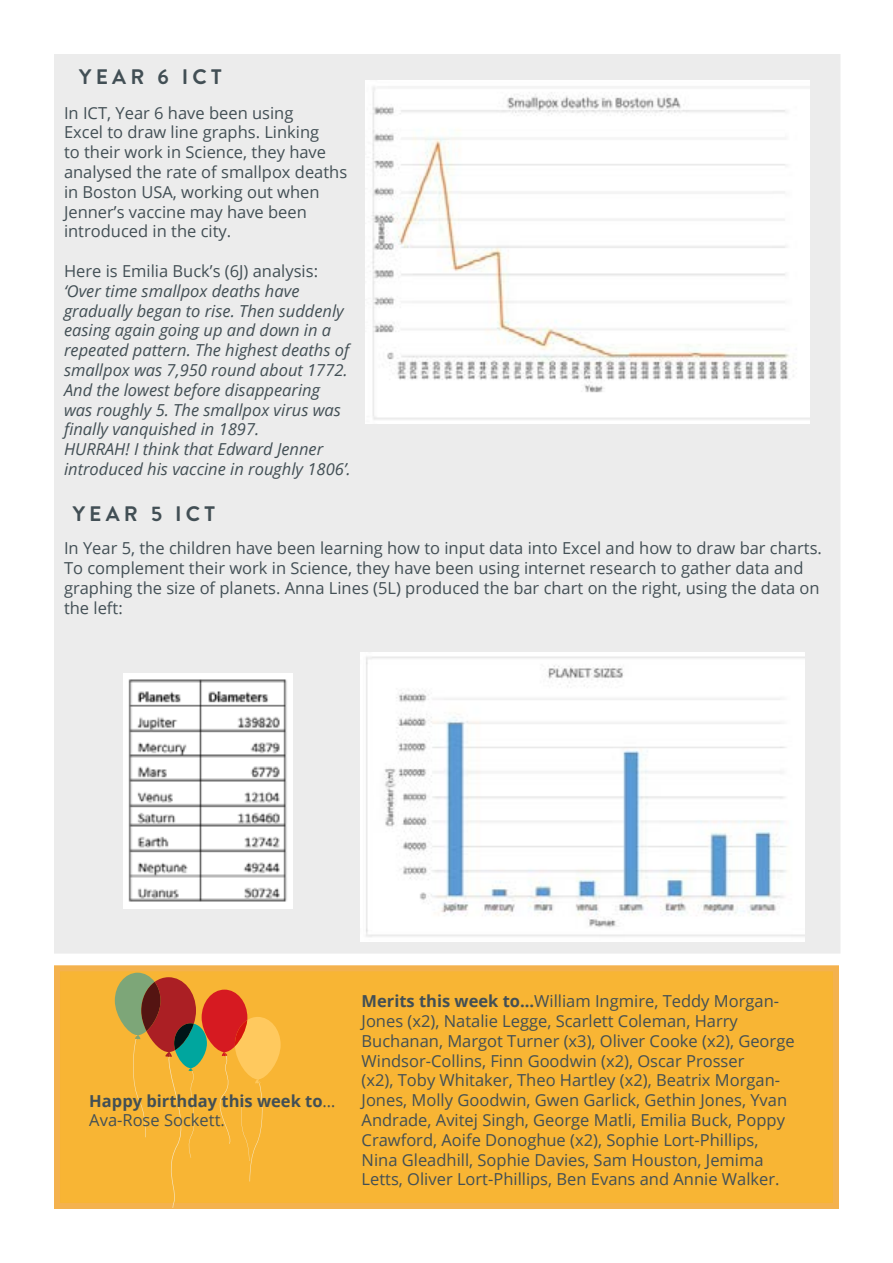
<style>
.page{position:relative;width:893px;height:1263px;background:#fff}
.page>*{position:absolute;margin:0;border:0;box-sizing:border-box;transform-origin:0 0}
.t1{font:700 21px "Brandon Grotesque";letter-spacing:.2em;color:#424f55}
.t2{font:16.5px/19.8px "Open Sans";color:#424f55}
.t3{font:italic 16.5px/19.8px "Open Sans";color:#424f55}
.t4{font:700 16.5px/19.8px "Open Sans";color:#424f55}
.s1{font-weight:400}
.s2{font-weight:700}
</style>
<div class="page">
<div style="left:54px;top:965px;width:785px;height:244px;background:#f8b534;border:6px solid #f4b24e"></div>
<svg style="left:115px;top:973px;width:166px;height:235px"></svg>
<div style="left:55px;top:55px;width:785px;height:898px;background:#ececec"></div>
<img style="left:366px;top:80px;width:444px;height:344px">
<img style="left:361px;top:652px;width:444px;height:289px">
<img style="left:123px;top:673px;width:169px;height:235px">
<p class="t1" style="left:79px;top:62px;width:144px">YEAR 6 ICT</p>
<p class="t2" style="left:64px;top:102px;width:285px">In ICT, Year 6 have been using<br>Excel to draw line graphs. Linking<br>to their work in Science, they have analysed the rate of smallpox deaths in Boston USA, working out when<br>Jenner’s vaccine may have been introduced in the city.</p>
<p class="t2" style="left:64px;top:261px;width:256px">Here is Emilia Buck’s (6J) analysis:</p>
<p class="t3" style="left:64px;top:280px;width:288px">‘Over time smallpox deaths have gradually began to rise. Then suddenly easing again going up and down in a repeated pattern. The highest deaths of smallpox was 7,950 round about 1772.<br>And the lowest before disappearing was roughly 5. The smallpox virus was finally vanquished in 1897.<br>HURRAH! I think that Edward Jenner introduced his vaccine in roughly 1806’.</p>
<p class="t1" style="left:73px;top:499px;width:144px">YEAR 5 ICT</p>
<p class="t2" style="left:64px;top:538px;width:759px">In Year 5, the children have been learning how to input data into Excel and how to draw bar charts.<br>To complement their work in Science, they have been using internet research to gather data and graphing the size of planets. Anna Lines (5L) produced the bar chart on the right, using the data on the left:</p>
<p class="t4" style="left:89px;top:1090px;width:248px">Happy birthday this week to<span class="s1">…<br>Ava-Rose Sockett.</span></p>
<p class="t2" style="left:362px;top:991px;width:435px"><span class="s2">Merits this week to...</span>William Ingmire, Teddy Morgan-Jones (x2), Natalie Legge, Scarlett Coleman, Harry Buchanan, Margot Turner (x3), Oliver Cooke (x2), George Windsor-Collins, Finn Goodwin (x2), Oscar Prosser<br>(x2), Toby Whitaker, Theo Hartley (x2), Beatrix Morgan-Jones, Molly Goodwin, Gwen Garlick, Gethin Jones, Yvan Andrade, Avitej Singh, George Matli, Emilia Buck, Poppy Crawford, Aoife Donoghue (x2), Sophie Lort-Phillips, Nina Gleadhill, Sophie Davies, Sam Houston, Jemima Letts, Oliver Lort-Phillips, Ben Evans and Annie Walker.</p>
</div>
